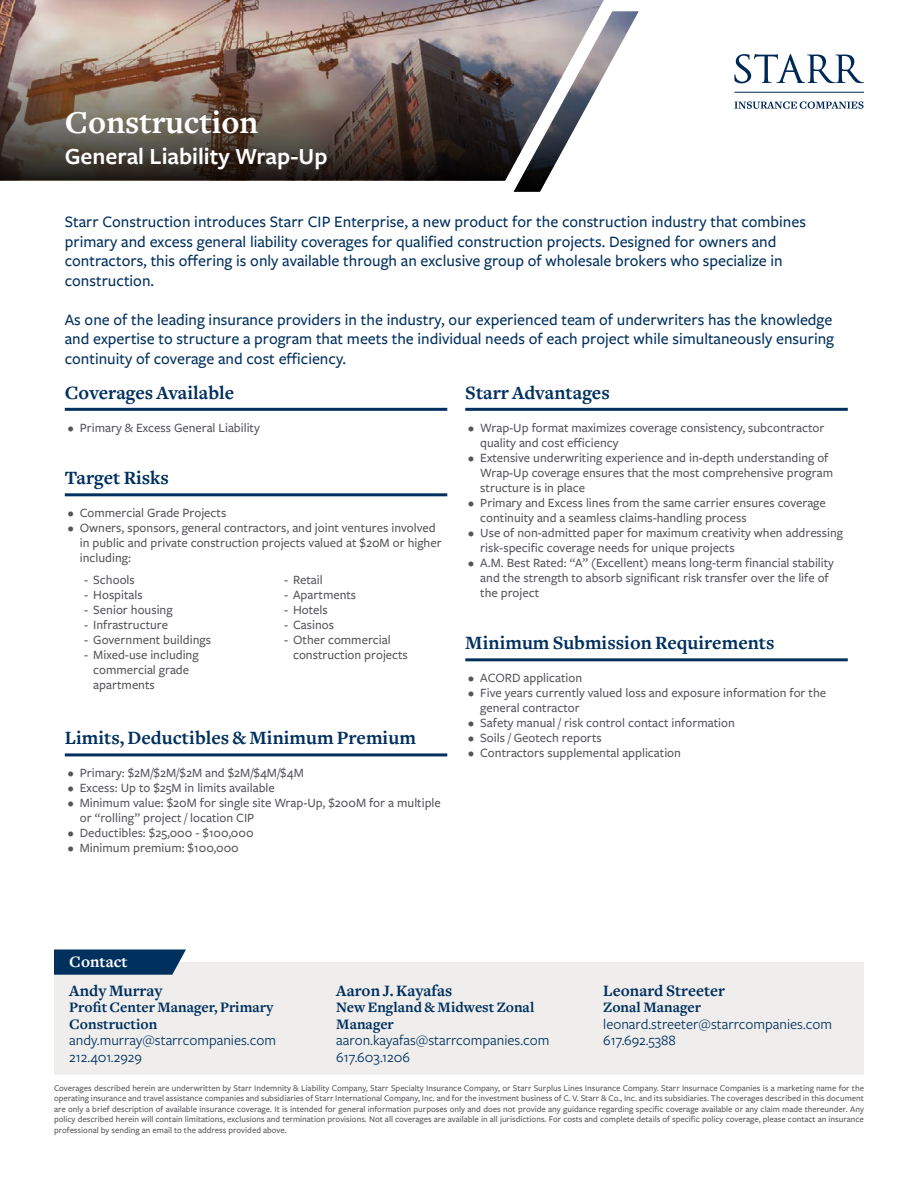
<style>
.page{position:relative;width:918px;height:1188px;background:#fff}
.page>*{position:absolute;margin:0;border:0;box-sizing:border-box;transform-origin:0 0}
.t1{font:700 33px "Freight Text";color:#fff}
.t2{font:600 24px "Freight Sans Pro";color:#fff}
.t3{font:700 19.5px "Freight Text";color:#00305e}
.t4{font:500 16.5px/19.5px "Freight Sans Pro";color:#00305e}
.t5{font:700 16.5px "Freight Text";color:#00305e}
.t6{font:700 16.5px "Freight Text";color:#fff}
.t7{font:15px/16.5px "Freight Sans Pro";color:#00305e}
.t8{font:700 15px/16.5px "Freight Text";color:#00305e}
.t9{font:500 13.2px/15px "Freight Sans Pro";color:#55565a}
.t10{font:500 9px/10.5px "Freight Sans Pro";color:#55565a;text-align:justify}
</style>
<div class="page">
<hr style="left:65px;top:408px;width:382px;height:3px;background:#00305e">
<hr style="left:65px;top:493px;width:382px;height:3px;background:#00305e">
<hr style="left:65px;top:753px;width:382px;height:3px;background:#00305e">
<hr style="left:465px;top:408px;width:383px;height:3px;background:#00305e">
<hr style="left:465px;top:658px;width:383px;height:3px;background:#00305e">
<div style="left:54px;top:963px;width:810px;height:112px;background:#efeeed"></div>
<svg style="left:54px;top:950px;width:132px;height:25px;background:#0f3c67"></svg>
<hr style="left:734px;top:92px;width:130px;height:1px;background:#002856">
<svg style="left:734px;top:101px;width:130px;height:8px"></svg>
<svg style="left:734px;top:54px;width:130px;height:29px"></svg>
<svg style="left:514px;top:11px;width:125px;height:181px"></svg>
<img style="left:0;top:0;width:604px;height:181px">
<h1 class="t1" style="left:65px;top:104px;width:195px">Construction</h1>
<h2 class="t2" style="left:65px;top:140px;width:264px">General Liability Wrap-Up</h2>
<p class="t4" style="left:65px;top:212px;width:743px">Starr Construction introduces Starr CIP Enterprise, a new product for the construction industry that combines primary and excess general liability coverages for qualified construction projects. Designed for owners and contractors, this offering is only available through an exclusive group of wholesale brokers who specialize in construction.</p>
<p class="t4" style="left:65px;top:309px;width:771px;text-align:justify">As one of the leading insurance providers in the industry, our experienced team of underwriters has the knowledge and expertise to structure a program that meets the individual needs of each project while simultaneously ensuring continuity of coverage and cost efficiency.</p>
<h3 class="t3" style="left:65px;top:382px;width:171px">Coverages Available</h3>
<p class="t9" style="left:68px;top:420px;width:194px">• Primary &amp; Excess General Liability</p>
<h3 class="t3" style="left:65px;top:467px;width:106px">Target Risks</h3>
<p class="t9" style="left:68px;top:505px;width:160px">• Commercial Grade Projects</p>
<p class="t9" style="left:80px;top:520px;width:363px;text-indent:-12px">• Owners, sponsors, general contractors, and joint ventures involved in public and private construction projects valued at $20M or higher including:</p>
<h3 class="t3" style="left:465px;top:382px;width:146px">Starr Advantages</h3>
<p class="t9" style="left:480px;top:420px;width:346px;text-indent:-12px">• Wrap-Up format maximizes coverage consistency, subcontractor quality and cost efficiency</p>
<p class="t9" style="left:480px;top:450px;width:354px;text-indent:-12px">• Extensive underwriting experience and in-depth understanding of<br>Wrap-Up coverage ensures that the most comprehensive program structure is in place</p>
<p class="t9" style="left:480px;top:495px;width:347px;text-indent:-12px">• Primary and Excess lines from the same carrier ensures coverage continuity and a seamless claims-handling process</p>
<p class="t9" style="left:480px;top:525px;width:364px;text-indent:-12px">• Use of non-admitted paper for maximum creativity when addressing risk-specific coverage needs for unique projects</p>
<p class="t9" style="left:480px;top:555px;width:355px;text-indent:-12px">• A.M. Best Rated: “A” (Excellent) means long-term financial stability and the strength to absorb significant risk transfer over the life of the project</p>
<h3 class="t3" style="left:465px;top:632px;width:311px">Minimum Submission Requirements</h3>
<p class="t9" style="left:468px;top:670px;width:115px">• ACORD application</p>
<p class="t9" style="left:480px;top:685px;width:347px;text-indent:-12px">• Five years currently valued loss and exposure information for the general contractor</p>
<p class="t9" style="left:468px;top:715px;width:268px">• Safety manual / risk control contact information</p>
<p class="t9" style="left:468px;top:730px;width:135px">• Soils / Geotech reports</p>
<p class="t9" style="left:468px;top:745px;width:214px">• Contractors supplemental application</p>
<p class="t9" style="left:84px;top:572px;width:52px">- Schools</p>
<p class="t9" style="left:84px;top:587px;width:60px">- Hospitals</p>
<p class="t9" style="left:84px;top:602px;width:90px">- Senior housing</p>
<p class="t9" style="left:84px;top:617px;width:85px">- Infrastructure</p>
<p class="t9" style="left:84px;top:632px;width:128px">- Government buildings</p>
<p class="t9" style="left:93px;top:647px;width:107px;text-indent:-9px">- Mixed-use including commercial grade apartments</p>
<p class="t9" style="left:284px;top:572px;width:40px">- Retail</p>
<p class="t9" style="left:284px;top:587px;width:74px">- Apartments</p>
<p class="t9" style="left:284px;top:602px;width:45px">- Hotels</p>
<p class="t9" style="left:284px;top:617px;width:51px">- Casinos</p>
<p class="t9" style="left:293px;top:632px;width:116px;text-indent:-9px">- Other commercial construction projects</p>
<h3 class="t3" style="left:65px;top:727px;width:353px">Limits, Deductibles &amp; Minimum Premium</h3>
<p class="t9" style="left:68px;top:765px;width:238px">• Primary: $2M/$2M/$2M and $2M/$4M/$4M</p>
<p class="t9" style="left:68px;top:780px;width:209px">• Excess: Up to $25M in limits available</p>
<p class="t9" style="left:80px;top:795px;width:363px;text-indent:-12px">• Minimum value: $20M for single site Wrap-Up, $200M for a multiple or “rolling” project / location CIP</p>
<p class="t9" style="left:68px;top:825px;width:187px">• Deductibles: $25,000 - $100,000</p>
<p class="t9" style="left:68px;top:840px;width:173px">• Minimum premium: $100,000</p>
<p class="t6" style="left:69px;top:952px;width:60px">Contact</p>
<p class="t5" style="left:69px;top:981px;width:95px">Andy Murray</p>
<p class="t8" style="left:69px;top:999px;width:206px">Profit Center Manager, Primary<br>Construction</p>
<p class="t7" style="left:69px;top:1031px;width:208px">andy.murray@starrcompanies.com<br>212.401.2929</p>
<p class="t5" style="left:336px;top:981px;width:117px">Aaron J. Kayafas</p>
<p class="t8" style="left:336px;top:999px;width:200px">New England &amp; Midwest Zonal<br>Manager</p>
<p class="t7" style="left:336px;top:1031px;width:215px">aaron.kayafas@starrcompanies.com<br>617.603.1206</p>
<p class="t5" style="left:603px;top:981px;width:123px">Leonard Streeter</p>
<p class="t8" style="left:603px;top:999px;width:99px">Zonal Manager</p>
<p class="t7" style="left:603px;top:1015px;width:230px">leonard.streeter@starrcompanies.com<br>617.692.5388</p>
<p class="t10" style="left:54px;top:1082px;width:812px">Coverages described herein are underwritten by Starr Indemnity &amp; Liability Company, Starr Specialty Insurance Company, or Starr Surplus Lines Insurance Company. Starr Insurnace Companies is a marketing name for the operating insurance and travel assistance companies and subsidiaries of Starr International Company, Inc. and for the investment business of C. V. Starr &amp; Co., Inc. and its subsidiaries. The coverages described in this document are only a brief description of available insurance coverage. It is intended for general information purposes only and does not provide any guidance regarding specific coverage available or any claim made thereunder. Any policy described herein will contain limitations, exclusions and termination provisions. Not all coverages are available in all jurisdictions. For costs and complete details of specific policy coverage, please contact an insurance professional by sending an email to the address provided above.</p>
</div>
